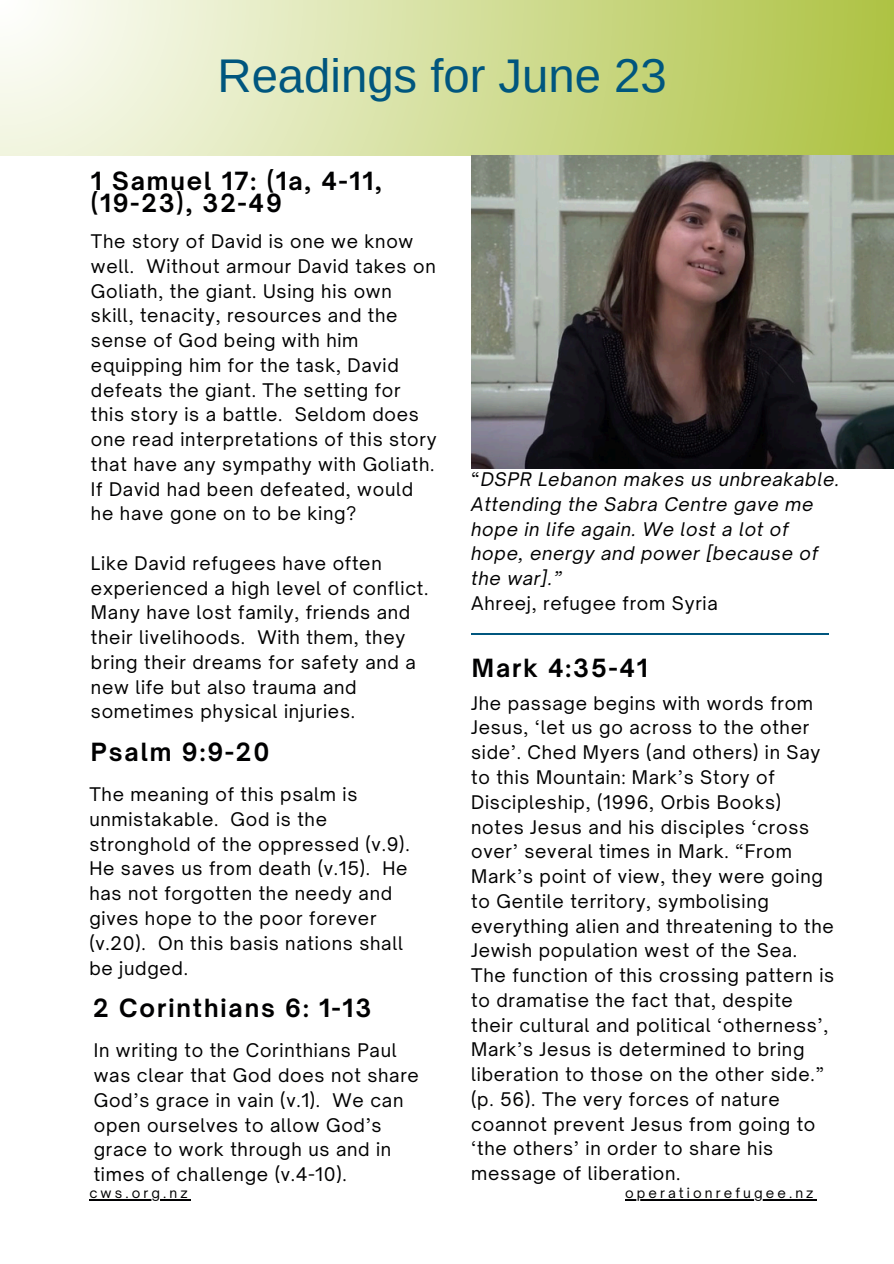
<style>
.page{position:relative;width:894px;height:1264px;background:#fff}
.page>*{position:absolute;margin:0;border:0;box-sizing:border-box;transform-origin:0 0}
.t1{font:47.25px "Arimo";color:#00567e}
.t2{font:700 24px/22.5px "Open Sauce One";letter-spacing:.08em;color:#000001}
.t3{font:18px/24.8px "Open Sauce One";letter-spacing:.04em;color:#000001}
.t4{font:italic 18px/24.8px "Open Sauce One";letter-spacing:.04em;color:#000001}
.t5{font:13.5px "Open Sauce One";letter-spacing:.23em;color:#000001}
.s1{font-style:normal}
</style>
<div class="page">
<div style="left:0;top:0;width:893px;height:156px;background:linear-gradient(to right,#fcfdf8,#aec344)"></div>
<img style="left:472px;top:156px;width:421px;height:313px">
<hr style="left:471px;top:633px;width:356px;height:2px;background:#00567e">
<hr style="left:89px;top:1199px;width:102px;height:1px;background:#000001">
<hr style="left:625px;top:1199px;width:191px;height:1px;background:#000001">
<h3 class="t1" style="left:217px;top:49px;width:450px">Readings for June 23</h3>
<h1 class="t2" style="left:91px;top:169px;width:292px">1 Samuel 17: (1a, 4-11, (19-23), 32-49</h1>
<h2 class="t3" style="left:91px;top:229px;width:347px">The story of David is one we know well. Without armour David takes on<br>Goliath, the giant. Using his own skill, tenacity, resources and the sense of God being with him equipping him for the task, David defeats the giant. The setting for this story is a battle. Seldom does one read interpretations of this story that have any sympathy with Goliath.<br>If David had been defeated, would he have gone on to be king?</h2>
<h3 class="t3" style="left:91px;top:550px;width:339px">Like David refugees have often experienced a high level of conflict.<br>Many have lost family, friends and their livelihoods. With them, they bring their dreams for safety and a new life but also trauma and sometimes physical injuries.</h3>
<p class="t2" style="left:91px;top:740px;width:180px">Psalm 9:9-20</p>
<h2 class="t3" style="left:89px;top:782px;width:322px">The meaning of this psalm is unmistakable. God is the stronghold of the oppressed (v.9).<br>He saves us from death (v.15). He has not forgotten the needy and gives hope to the poor forever (v.20). On this basis nations shall be judged.</h2>
<h2 class="t2" style="left:93px;top:996px;width:279px">2 Corinthians 6: 1-13</h2>
<p class="t3" style="left:94px;top:1038px;width:326px">In writing to the Corinthians Paul was clear that God does not share<br>God’s grace in vain (v.1). We can open ourselves to allow God’s grace to work through us and in times of challenge (v.4-10).</p>
<h3 class="t4" style="left:471px;top:467px;width:369px"><span class="s1">“</span>DSPR Lebanon makes us unbreakable.<br>Attending the Sabra Centre gave me hope in life again. We lost a lot of hope, energy and power [because of the war].”<br><span class="s1">Ahreej, refugee from Syria</span></h3>
<h3 class="t2" style="left:472px;top:656px;width:177px">Mark 4:35-41</h3>
<h3 class="t3" style="left:471px;top:690px;width:364px">Jhe passage begins with words from Jesus, ‘let us go across to the other side’. Ched Myers (and others) in Say to this Mountain: Mark’s Story of Discipleship, (1996, Orbis Books) notes Jesus and his disciples ‘cross over’ several times in Mark. “From Mark’s point of view, they were going to Gentile territory, symbolising everything alien and threatening to the Jewish population west of the Sea.<br>The function of this crossing pattern is to dramatise the fact that, despite their cultural and political ‘otherness’, Mark’s Jesus is determined to bring liberation to those on the other side.” (p. 56). The very forces of nature coannot prevent Jesus from going to ‘the others’ in order to share his message of liberation.</h3>
<h2 class="t5" style="left:89px;top:1184px;width:100px">cws.org.nz</h2>
<h3 class="t5" style="left:625px;top:1184px;width:190px">operationrefugee.nz</h3>
</div>
